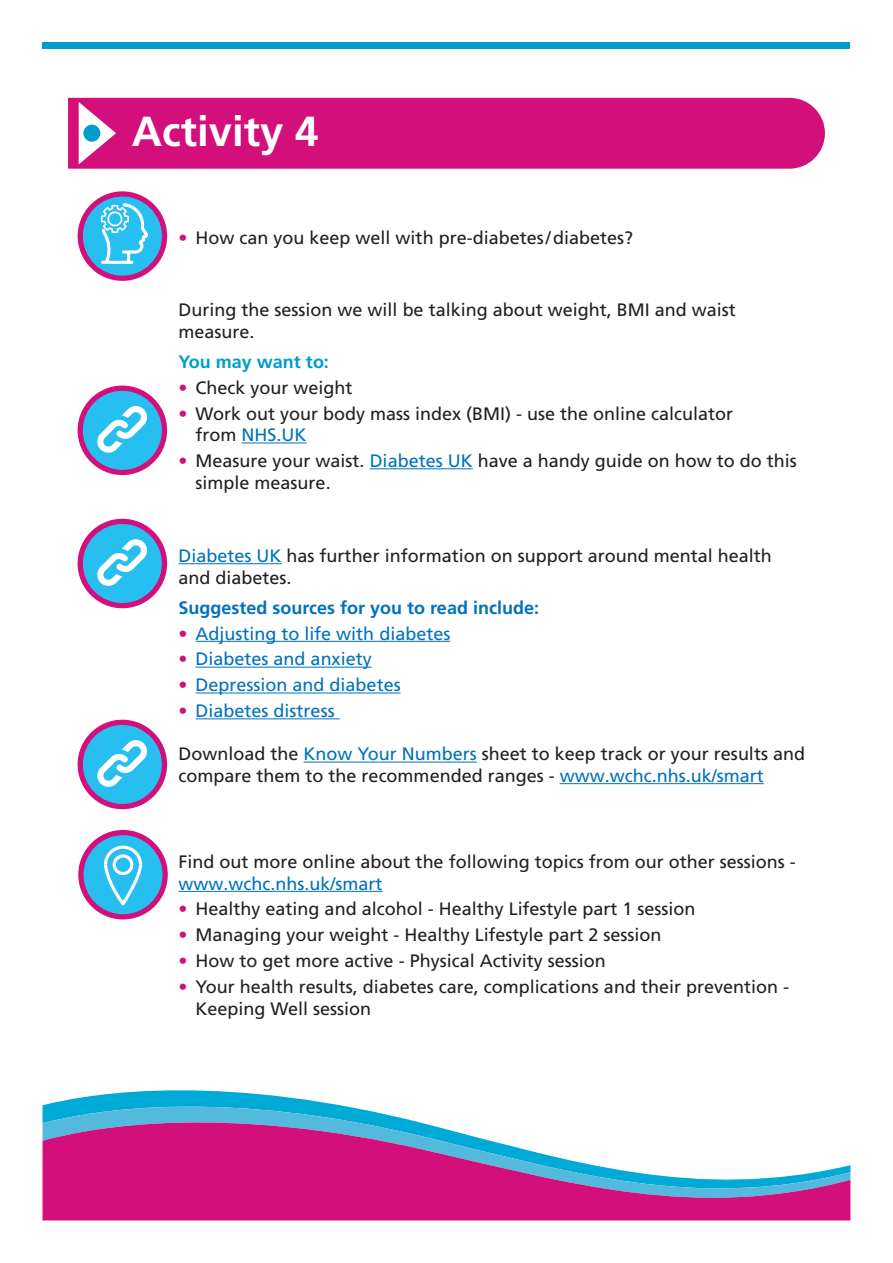
<style>
.page{position:relative;width:893px;height:1263px;background:#fff}
.page>*{position:absolute;margin:0;border:0;box-sizing:border-box;transform-origin:0 0}
.t1{font:700 42px "Frutiger LT Pro";color:#fff}
.t2{font:18px/21.6px "Frutiger LT Pro";color:#231f20}
.t3{font:18px "Frutiger LT Pro";color:#0072bc}
.t4{font:700 18px "Frutiger LT Pro";color:#0072bc}
.t5{font:700 18px "Frutiger LT Pro";color:#009ccd}
.s1{color:#d30f7b}
.s2{color:#0072bc}
</style>
<div class="page">
<div style="left:43px;top:42px;width:807px;height:7px;background:#009ccd"></div>
<svg style="left:48px;top:1090px;width:285px;height:14px;fill:#00aad6"></svg>
<svg style="left:43px;top:1104px;width:807px;height:117px;fill:#d30f7b"></svg>
<div style="left:68px;top:98px;width:757px;height:71px;background:#d30f7b"></div>
<svg style="left:78px;top:191px;width:89px;height:90px"></svg>
<svg style="left:78px;top:519px;width:89px;height:89px"></svg>
<svg style="left:78px;top:720px;width:89px;height:89px"></svg>
<svg style="left:78px;top:386px;width:89px;height:89px"></svg>
<svg style="left:78px;top:830px;width:90px;height:89px"></svg>
<svg style="left:79px;top:102px;width:37px;height:62px"></svg>
<div style="left:83px;top:125px;width:17px;height:17px;background:#009ccd;border-radius:50%"></div>
<hr style="left:242px;top:442px;width:65px;height:1px;background:#0072bc">
<hr style="left:370px;top:468px;width:103px;height:1px;background:#0072bc">
<hr style="left:179px;top:563px;width:103px;height:1px;background:#0072bc">
<hr style="left:196px;top:641px;width:254px;height:1px;background:#0072bc">
<hr style="left:196px;top:667px;width:176px;height:1px;background:#0072bc">
<hr style="left:196px;top:692px;width:205px;height:1px;background:#0072bc">
<hr style="left:196px;top:718px;width:144px;height:1px;background:#0072bc">
<hr style="left:304px;top:762px;width:173px;height:1px;background:#0072bc">
<hr style="left:560px;top:783px;width:204px;height:1px;background:#0072bc">
<hr style="left:179px;top:891px;width:204px;height:1px;background:#0072bc">
<p class="t1" style="left:132px;top:107px;width:188px">Activity 4</p>
<p class="t2" style="left:179px;top:227px;width:456px"><span class="s1">•</span> How can you keep well with pre-diabetes/diabetes?</p>
<p class="t2" style="left:179px;top:299px;width:559px">During the session we will be talking about weight, BMI and waist measure.</p>
<p class="t5" style="left:179px;top:351px;width:152px">You may want to:</p>
<p class="t2" style="left:179px;top:377px;width:176px"><span class="s1">•</span> Check your weight</p>
<p class="t2" style="left:196px;top:403px;width:539px;text-indent:-17px"><span class="s1">•</span> Work out your body mass index (BMI) - use the online calculator from <span class="s2">NHS.UK</span></p>
<p class="t2" style="left:196px;top:450px;width:603px;text-indent:-17px"><span class="s1">•</span> Measure your waist. <span class="s2">Diabetes UK</span> have a handy guide on how to do this simple measure.</p>
<p class="t2" style="left:179px;top:545px;width:595px"><span class="s2">Diabetes UK</span> has further information on support around mental health and diabetes.</p>
<p class="t4" style="left:179px;top:597px;width:362px">Suggested sources for you to read include:</p>
<p class="t3" style="left:179px;top:623px;width:273px"><span class="s1">•</span> Adjusting to life with diabetes</p>
<p class="t3" style="left:179px;top:648px;width:195px"><span class="s1">•</span> Diabetes and anxiety</p>
<p class="t3" style="left:179px;top:674px;width:224px"><span class="s1">•</span> Depression and diabetes</p>
<p class="t3" style="left:179px;top:700px;width:158px"><span class="s1">•</span> Diabetes distress</p>
<p class="t2" style="left:179px;top:743px;width:628px">Download the <span class="s2">Know Your Numbers</span> sheet to keep track or your results and compare them to the recommended ranges - <span class="s2">www.wchc.nhs.uk/smart</span></p>
<p class="t2" style="left:179px;top:851px;width:619px">Find out more online about the following topics from our other sessions - <span class="s2">www.wchc.nhs.uk/smart</span></p>
<p class="t2" style="left:179px;top:898px;width:518px"><span class="s1">•</span> Healthy eating and alcohol - Healthy Lifestyle part 1 session</p>
<p class="t2" style="left:179px;top:924px;width:484px"><span class="s1">•</span> Managing your weight - Healthy Lifestyle part 2 session</p>
<p class="t2" style="left:179px;top:950px;width:429px"><span class="s1">•</span> How to get more active - Physical Activity session</p>
<p class="t2" style="left:196px;top:976px;width:595px;text-indent:-17px"><span class="s1">•</span> Your health results, diabetes care, complications and their prevention -<br>Keeping Well session</p>
</div>
